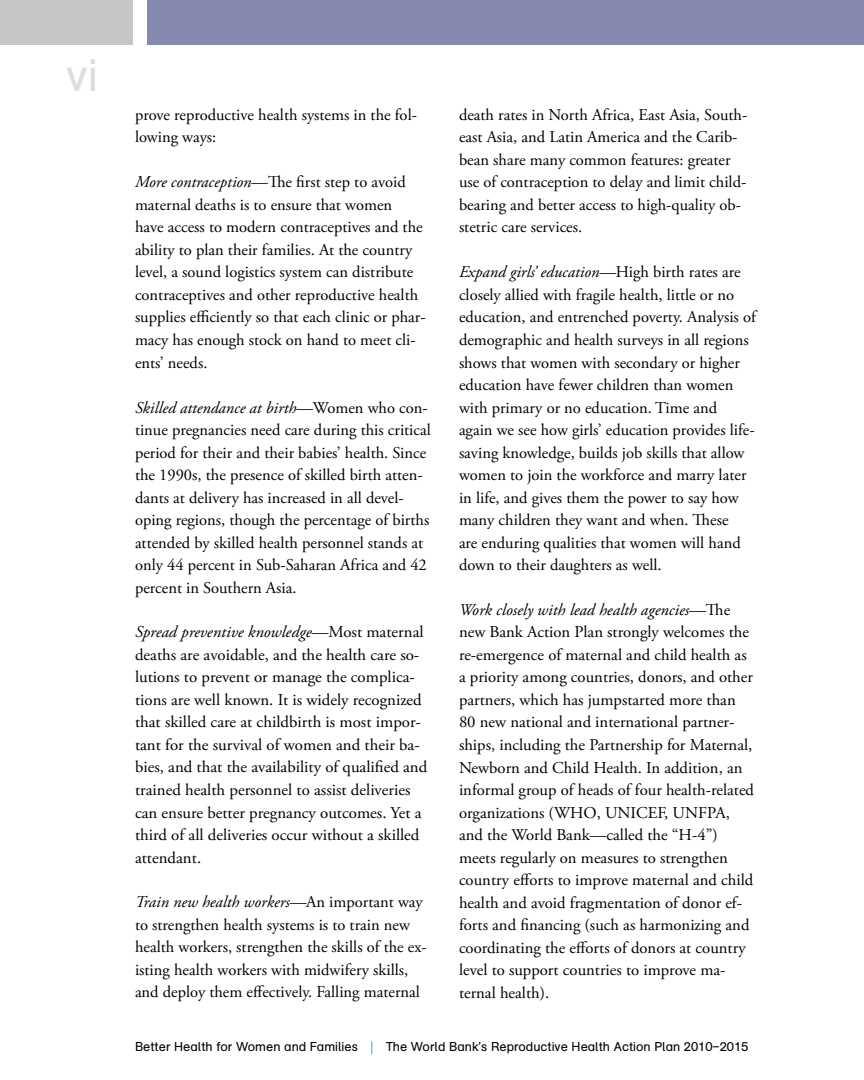
<style>
.page{position:relative;width:864px;height:1080px;background:#fff}
.page>*{position:absolute;margin:0;border:0;box-sizing:border-box;transform-origin:0 0}
.t1{font:45px "AG Schoolbook";color:#dcddde}
.t2{font:16.5px/22.5px "Adobe Garamond Pro";color:#000}
.t3{font:12.75px "AG Schoolbook Regular A";color:#000}
.s1{font-style:italic}
.s2{font-family:"AG Schoolbook";color:#56a0d3}
</style>
<div class="page">
<div style="left:0;top:0;width:133px;height:44px;background:#c6c6c9"></div>
<div style="left:147px;top:0;width:717px;height:44px;background:#8589b0"></div>
<h1 class="t1" style="left:66px;top:50px;width:33px">vi</h1>
<p class="t2" style="left:135px;top:104px;width:284px">prove reproductive health systems in the fol&shy;lowing ways:</p>
<p class="t2" style="left:135px;top:172px;width:292px"><span class="s1">More contraception</span>—The first step to avoid maternal deaths is to ensure that women<br>have access to modern contraceptives and the ability to plan their families. At the country level, a sound logistics system can distribute contraceptives and other reproductive health supplies efficiently so that each clinic or phar&shy;macy has enough stock on hand to meet cli&shy;ents’ needs.</p>
<p class="t2" style="left:135px;top:397px;width:297px"><span class="s1">Skilled attendance at birth—</span>Women who con&shy;tinue pregnancies need care during this critical period for their and their babies’ health. Since the 1990s, the presence of skilled birth atten&shy;dants at delivery has increased in all devel&shy;oping regions, though the percentage of births attended by skilled health personnel stands at only 44 percent in Sub-Saharan Africa and 42 percent in Southern Asia.</p>
<p class="t2" style="left:135px;top:622px;width:294px"><span class="s1">Spread preventive knowledge—</span>Most maternal deaths are avoidable, and the health care so&shy;lutions to prevent or manage the complica&shy;tions are well known. It is widely recognized that skilled care at childbirth is most impor&shy;tant for the survival of women and their ba&shy;bies, and that the availability of qualified and trained health personnel to assist deliveries can ensure better pregnancy outcomes. Yet a third of all deliveries occur without a skilled attendant.</p>
<p class="t2" style="left:135px;top:892px;width:293px"><span class="s1">Train new health workers—</span>An important way to strengthen health systems is to train new health workers, strengthen the skills of the ex&shy;isting health workers with midwifery skills, and deploy them effectively. Falling maternal</p>
<p class="t2" style="left:459px;top:104px;width:290px">death rates in North Africa, East Asia, South&shy;east Asia, and Latin America and the Carib&shy;bean share many common features: greater use of contraception to delay and limit child&shy;bearing and better access to high-quality ob&shy;stetric care services.</p>
<p class="t2" style="left:459px;top:262px;width:298px"><span class="s1">Expand girls’ education—</span>High birth rates are closely allied with fragile health, little or no education, and entrenched poverty. Analysis of demographic and health surveys in all regions shows that women with secondary or higher education have fewer children than women with primary or no education. Time and<br>again we see how girls’ education provides life&shy;saving knowledge, builds job skills that allow women to join the workforce and marry later in life, and gives them the power to say how many children they want and when. These<br>are enduring qualities that women will hand down to their daughters as well.</p>
<p class="t2" style="left:459px;top:599px;width:297px"><span class="s1">Work closely with lead health agencies—</span>The new Bank Action Plan strongly welcomes the re-emergence of maternal and child health as a priority among countries, donors, and other partners, which has jumpstarted more than 80 new national and international partner&shy;ships, including the Partnership for Maternal, Newborn and Child Health. In addition, an informal group of heads of four health-related organizations (WHO, UNICEF, UNFPA, and the World Bank—called the “H-4”) meets regularly on measures to strengthen country efforts to improve maternal and child health and avoid fragmentation of donor ef&shy;forts and financing (such as harmonizing and coordinating the efforts of donors at country level to support countries to improve ma&shy;ternal health).</p>
<p class="t3" style="left:135px;top:1039px;width:615px">Better Health for Women and Families <span class="s2">|</span> The World Bank’s Reproductive Health Action Plan 2010–2015</p>
</div>
